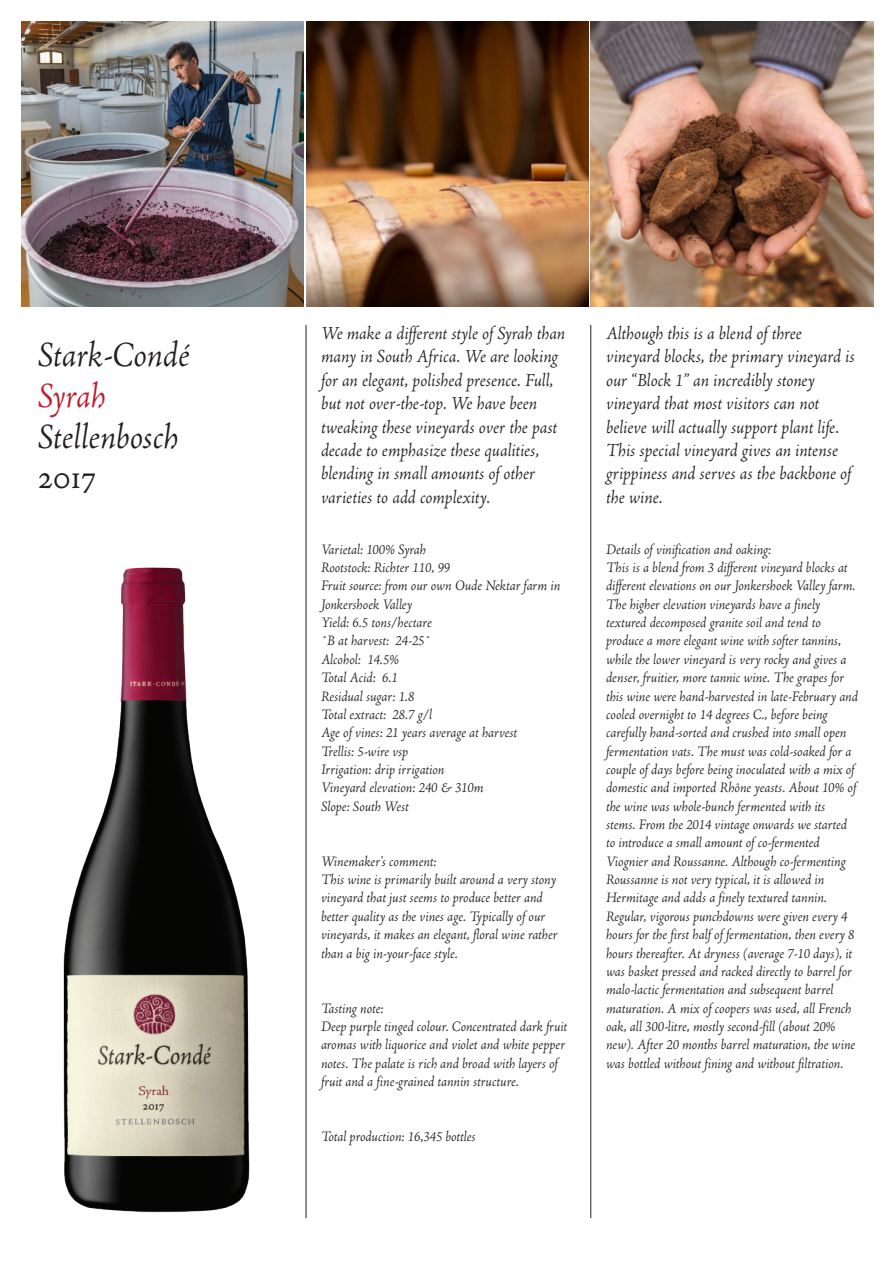
<style>
.page{position:relative;width:893px;height:1263px;background:#fff}
.page>*{position:absolute;margin:0;border:0;box-sizing:border-box;transform-origin:0 0}
.t1{font:italic 37.5px "Adobe Jenson";letter-spacing:-.005em;color:#231f20}
.t2{font:italic 37.5px "Adobe Jenson";letter-spacing:-.015em;color:#be1d2c}
.t3{font:37.5px "Adobe Jenson Regular SC";color:#231f20}
.t4{font:italic 19.5px/23.4px "Adobe Jenson";color:#231f20}
.t5{font:italic 15.3px/18.3px "Adobe Jenson";color:#231f20}
</style>
<div class="page">
<img style="left:21px;top:21px;width:282px;height:285px">
<img style="left:306px;top:21px;width:283px;height:285px">
<img style="left:591px;top:21px;width:282px;height:285px">
<hr style="left:306px;top:325px;width:1px;height:893px;background:#231f20">
<hr style="left:590px;top:325px;width:1px;height:893px;background:#231f20">
<img style="left:63px;top:567px;width:187px;height:646px">
<h1 class="t1" style="left:38px;top:336px;width:154px">Stark-Condé</h1>
<h1 class="t2" style="left:38px;top:377px;width:70px">Syrah</h1>
<h1 class="t1" style="left:38px;top:418px;width:142px">Stellenbosch</h1>
<h1 class="t3" style="left:38px;top:458px;width:60px">2017</h1>
<p class="t4" style="left:321px;top:322px;width:246px">We make a different style of Syrah than many in South Africa. We are looking for an elegant, polished presence. Full, but not over-the-top. We have been tweaking these vineyards over the past decade to emphasize these qualities, blending in small amounts of other varieties to add complexity.</p>
<p class="t5" style="left:321px;top:541px;width:241px">Varietal: 100% Syrah<br>Rootstock: Richter 110, 99<br>Fruit source: from our own Oude Nektar farm in<br>Jonkershoek Valley<br>Yield: 6.5 tons/hectare<br>˚B at harvest: 24-25˚<br>Alcohol: 14.5%<br>Total Acid: 6.1<br>Residual sugar: 1.8<br>Total extract: 28.7 g/l<br>Age of vines: 21 years average at harvest<br>Trellis: 5-wire vsp<br>Irrigation: drip irrigation<br>Vineyard elevation: 240 &amp; 310m<br>Slope: South West</p>
<p class="t5" style="left:321px;top:853px;width:238px">Winemaker’s comment:<br>This wine is primarily built around a very stony vineyard that just seems to produce better and better quality as the vines age. Typically of our vineyards, it makes an elegant, floral wine rather than a big in-your-face style.</p>
<p class="t5" style="left:321px;top:1000px;width:248px">Tasting note:<br>Deep purple tinged colour. Concentrated dark fruit aromas with liquorice and violet and white pepper notes. The palate is rich and broad with layers of fruit and a fine-grained tannin structure.</p>
<p class="t5" style="left:321px;top:1128px;width:156px">Total production: 16,345 bottles</p>
<p class="t4" style="left:606px;top:322px;width:250px">Although this is a blend of three vineyard blocks, the primary vineyard is our “Block 1” an incredibly stoney vineyard that most visitors can not believe will actually support plant life.<br>This special vineyard gives an intense grippiness and serves as the backbone of the wine.</p>
<p class="t5" style="left:606px;top:541px;width:253px">Details of vinification and oaking:<br>This is a blend from 3 different vineyard blocks at different elevations on our Jonkershoek Valley farm.<br>The higher elevation vineyards have a finely textured decomposed granite soil and tend to produce a more elegant wine with softer tannins, while the lower vineyard is very rocky and gives a denser, fruitier, more tannic wine. The grapes for this wine were hand-harvested in late-February and cooled overnight to 14 degrees C., before being carefully hand-sorted and crushed into small open fermentation vats. The must was cold-soaked for a couple of days before being inoculated with a mix of domestic and imported Rhône yeasts. About 10% of the wine was whole-bunch fermented with its stems. From the 2014 vintage onwards we started to introduce a small amount of co-fermented Viognier and Roussanne. Although co-fermenting Roussanne is not very typical, it is allowed in Hermitage and adds a finely textured tannin.<br>Regular, vigorous punchdowns were given every 4 hours for the first half of fermentation, then every 8 hours thereafter. At dryness (average 7-10 days), it was basket pressed and racked directly to barrel for malo-lactic fermentation and subsequent barrel maturation. A mix of coopers was used, all French oak, all 300-litre, mostly second-fill (about 20% new). After 20 months barrel maturation, the wine was bottled without fining and without filtration.</p>
</div>
